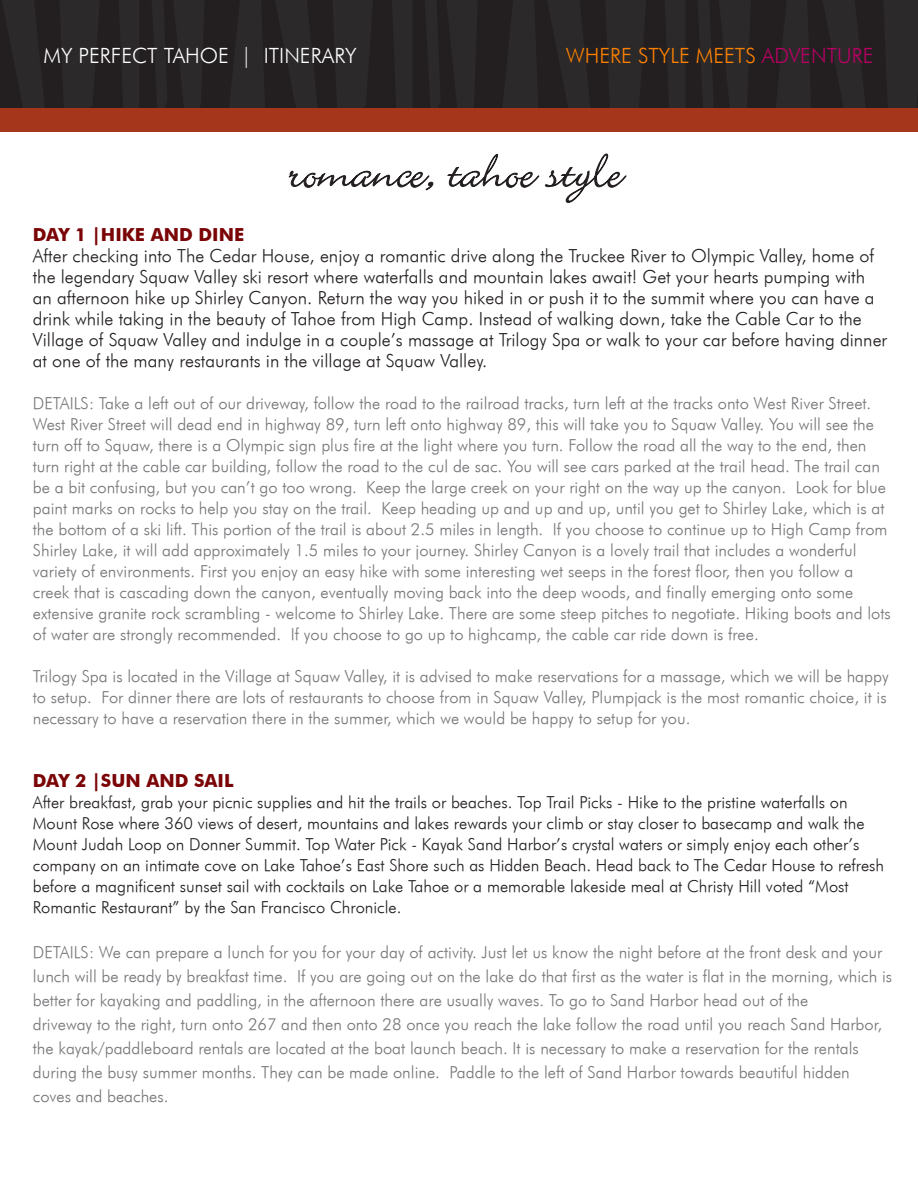
<style>
.page{position:relative;width:918px;height:1188px;background:#fff}
.page>*{position:absolute;margin:0;border:0;box-sizing:border-box;transform-origin:0 0}
.t1{font:300 21px "Futura BT";color:#fff}
.t2{font:300 21px "Futura BT";color:#ff8100}
.t3{font:italic 18px/21px "Futura";color:#231f20}
.t4{font:700 18px "Futura BT";color:#7a0406}
.t5{font:italic 16.5px/21px "Futura";color:#757679}
.t6{font:italic 16.5px/21px "Futura";color:#231f20}
.s1{color:#b90164}
</style>
<div class="page">
<div style="left:0;top:0;width:883px;height:108px;background:#231f20"></div>
<svg style="left:59px;top:0;width:41px;height:108px;background:#292728"></svg>
<svg style="left:173px;top:0;width:32px;height:108px;background:#282627"></svg>
<svg style="left:119px;top:0;width:20px;height:108px;background:#2a2829"></svg>
<svg style="left:152px;top:0;width:15px;height:108px;background:#282627"></svg>
<svg style="left:227px;top:0;width:38px;height:108px;background:#282627"></svg>
<svg style="left:2px;top:0;width:45px;height:108px;background:#272425"></svg>
<svg style="left:333px;top:0;width:40px;height:108px;background:#292728"></svg>
<svg style="left:392px;top:0;width:21px;height:108px;background:#2a2728"></svg>
<svg style="left:425px;top:0;width:53px;height:108px;background:#282526"></svg>
<svg style="left:501px;top:0;width:38px;height:108px;background:#282627"></svg>
<svg style="left:275px;top:0;width:45px;height:108px;background:#272425"></svg>
<svg style="left:605px;top:0;width:41px;height:108px;background:#292728"></svg>
<svg style="left:665px;top:0;width:21px;height:108px;background:#2a2728"></svg>
<svg style="left:697px;top:0;width:54px;height:108px;background:#282526"></svg>
<svg style="left:774px;top:0;width:38px;height:108px;background:#282627"></svg>
<svg style="left:547px;top:0;width:46px;height:108px;background:#272425"></svg>
<div style="left:883px;top:0;width:35px;height:108px;background:#2b292a"></div>
<svg style="left:823px;top:0;width:45px;height:108px;background:#272425"></svg>
<div style="left:0;top:108px;width:918px;height:24px;background:#a5361b"></div>
<svg style="left:288px;top:153px;width:339px;height:50px"></svg>
<p class="t1" style="left:44px;top:43px;width:315px">MY PERFECT TAHOE | ITINERARY</p>
<p class="t2" style="left:566px;top:43px;width:309px">WHERE STYLE MEETS <span class="s1">ADVENTURE</span></p>
<p class="t4" style="left:33px;top:224px;width:213px">DAY 1 |HIKE AND DINE</p>
<p class="t3" style="left:33px;top:245px;width:843px">After checking into The Cedar House, enjoy a romantic drive along the Truckee River to Olympic Valley, home of the legendary Squaw Valley ski resort where waterfalls and mountain lakes await! Get your hearts pumping with an afternoon hike up Shirley Canyon. Return the way you hiked in or push it to the summit where you can have a drink while taking in the beauty of Tahoe from High Camp. Instead of walking down, take the Cable Car to the</p>
<p class="t3" style="left:33px;top:329px;width:856px">Village of Squaw Valley and indulge in a couple’s massage at Trilogy Spa or walk to your car before having dinner at one of the many restaurants in the village at Squaw Valley.</p>
<p class="t5" style="left:33px;top:392px;width:856px">DETAILS: Take a left out of our driveway, follow the road to the railroad tracks, turn left at the tracks onto West River Street.<br>West River Street will dead end in highway 89, turn left onto highway 89, this will take you to Squaw Valley. You will see the turn off to Squaw, there is a Olympic sign plus fire at the light where you turn. Follow the road all the way to the end, then turn right at the cable car building, follow the road to the cul de sac. You will see cars parked at the trail head. The trail can be a bit confusing, but you can’t go too wrong. Keep the large creek on your right on the way up the canyon. Look for blue paint marks on rocks to help you stay on the trail. Keep heading up and up and up, until you get to Shirley Lake, which is at the bottom of a ski lift. This portion of the trail is about 2.5 miles in length. If you choose to continue up to High Camp from Shirley Lake, it will add approximately 1.5 miles to your journey. Shirley Canyon is a lovely trail that includes a wonderful</p>
<p class="t5" style="left:33px;top:560px;width:859px">variety of environments. First you enjoy an easy hike with some interesting wet seeps in the forest floor, then you follow a creek that is cascading down the canyon, eventually moving back into the deep woods, and finally emerging onto some extensive granite rock scrambling - welcome to Shirley Lake. There are some steep pitches to negotiate. Hiking boots and lots of water are strongly recommended. If you choose to go up to highcamp, the cable car ride down is free.</p>
<p class="t5" style="left:33px;top:665px;width:857px">Trilogy Spa is located in the Village at Squaw Valley, it is advised to make reservations for a massage, which we will be happy to setup. For dinner there are lots of restaurants to choose from in Squaw Valley, Plumpjack is the most romantic choice, it is necessary to have a reservation there in the summer, which we would be happy to setup for you.</p>
<p class="t4" style="left:33px;top:770px;width:202px">DAY 2 |SUN AND SAIL</p>
<p class="t6" style="left:33px;top:791px;width:853px">After breakfast, grab your picnic supplies and hit the trails or beaches. Top Trail Picks - Hike to the pristine waterfalls on Mount Rose where 360 views of desert, mountains and lakes rewards your climb or stay closer to basecamp and walk the Mount Judah Loop on Donner Summit. Top Water Pick - Kayak Sand Harbor’s crystal waters or simply enjoy each other’s company on an intimate cove on Lake Tahoe’s East Shore such as Hidden Beach. Head back to The Cedar House to refresh before a magnificent sunset sail with cocktails on Lake Tahoe or a memorable lakeside meal at Christy Hill voted “Most</p>
<p class="t6" style="left:33px;top:896px;width:370px">Romantic Restaurant” by the San Francisco Chronicle.</p>
<p class="t5" style="left:33px;top:940px;width:861px;line-height:24px">DETAILS: We can prepare a lunch for you for your day of activity. Just let us know the night before at the front desk and your lunch will be ready by breakfast time. If you are going out on the lake do that first as the water is flat in the morning, which is better for kayaking and paddling, in the afternoon there are usually waves. To go to Sand Harbor head out of the</p>
<p class="t5" style="left:33px;top:1012px;width:851px;line-height:24px">driveway to the right, turn onto 267 and then onto 28 once you reach the lake follow the road until you reach Sand Harbor, the kayak/paddleboard rentals are located at the boat launch beach. It is necessary to make a reservation for the rentals</p>
<p class="t5" style="left:33px;top:1060px;width:819px;line-height:24px">during the busy summer months. They can be made online. Paddle to the left of Sand Harbor towards beautiful hidden coves and beaches.</p>
</div>
